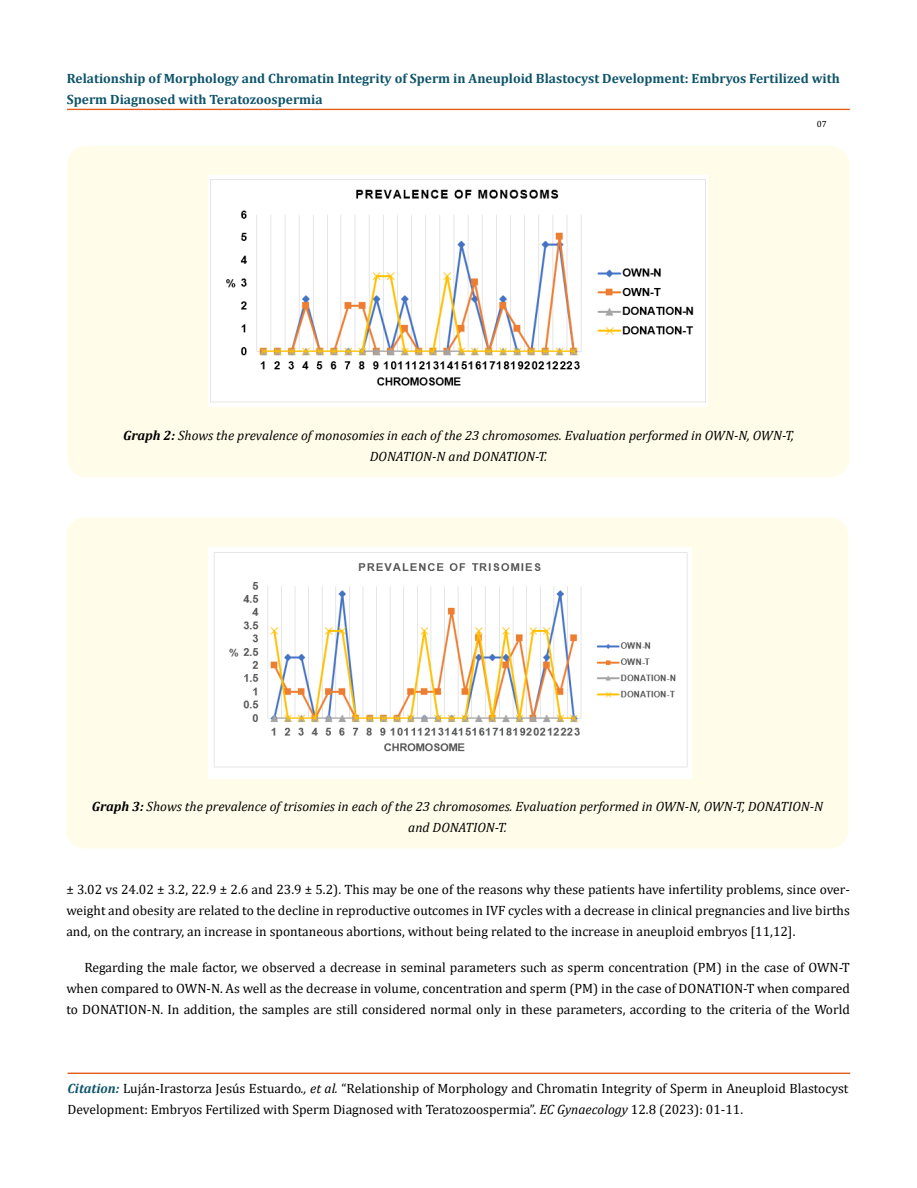
<style>
.page{position:relative;width:917px;height:1188px;background:#fff}
.page>*{position:absolute;margin:0;border:0;box-sizing:border-box;transform-origin:0 0}
.t1{font:13.5px/21px "Cambria";color:#000;text-align:justify}
.t2{font:italic 13.5px/21px "Cambria";color:#000;text-align:center}
.t3{font:700 13.5px/21px "Cambria";color:#0e546a}
.t4{font:9px "Cambria";color:#000}
.s1{font-weight:700}
.s2{font-weight:700;font-style:italic;color:#0e546a}
.s3{font-style:italic}
</style>
<div class="page">
<div style="left:67px;top:109px;width:782px;height:1px;border:1px solid #e05d1a"></div>
<div style="left:68px;top:1073px;width:781px;height:1px;border:1px solid #e05d1a"></div>
<div style="left:67px;top:146px;width:782px;height:331px;background:#fffde9;border-radius:18px"></div>
<img style="left:209px;top:176px;width:498px;height:231px">
<div style="left:66px;top:518px;width:782px;height:330px;background:#fffde9;border-radius:18px"></div>
<img style="left:209px;top:548px;width:482px;height:231px">
<p class="t3" style="left:67px;top:68px;width:774px">Relationship of Morphology and Chromatin Integrity of Sperm in Aneuploid Blastocyst Development: Embryos Fertilized with<br>Sperm Diagnosed with Teratozoospermia</p>
<p class="t4" style="left:816px;top:118px;width:11px">07</p>
<p class="t2" style="left:123px;top:424px;width:672px"><span class="s1">Graph 2:</span> Shows the prevalence of monosomies in each of the 23 chromosomes. Evaluation performed in OWN-N, OWN-T,<br>DONATION-N and DONATION-T.</p>
<p class="t2" style="left:92px;top:795px;width:733px"><span class="s1">Graph 3:</span> Shows the prevalence of trisomies in each of the 23 chromosomes. Evaluation performed in OWN-N, OWN-T, DONATION-N and DONATION-T.</p>
<p class="t1" style="left:66px;top:879px;width:785px">± 3.02 vs 24.02 ± 3.2, 22.9 ± 2.6 and 23.9 ± 5.2). This may be one of the reasons why these patients have infertility problems, since over&shy;weight and obesity are related to the decline in reproductive outcomes in IVF cycles with a decrease in clinical pregnancies and live births and, on the contrary, an increase in spontaneous abortions, without being related to the increase in aneuploid embryos [11,12].</p>
<p class="t1" style="left:66px;top:957px;width:785px;text-indent:18px">Regarding the male factor, we observed a decrease in seminal parameters such as sperm concentration (PM) in the case of OWN-T when compared to OWN-N. As well as the decrease in volume, concentration and sperm (PM) in the case of DONATION-T when compared to DONATION-N. In addition, the samples are still considered normal only in these parameters, according to the criteria of the World</p>
<p class="t1" style="left:67px;top:1078px;width:782px"><span class="s2">Citation:</span> Luján-Irastorza Jesús Estuardo<span class="s3">., et al.</span> “Relationship of Morphology and Chromatin Integrity of Sperm in Aneuploid Blastocyst<br>Development: Embryos Fertilized with Sperm Diagnosed with Teratozoospermia”. <span class="s3">EC Gynaecology</span> 12.8 (2023): 01-11.</p>
</div>
